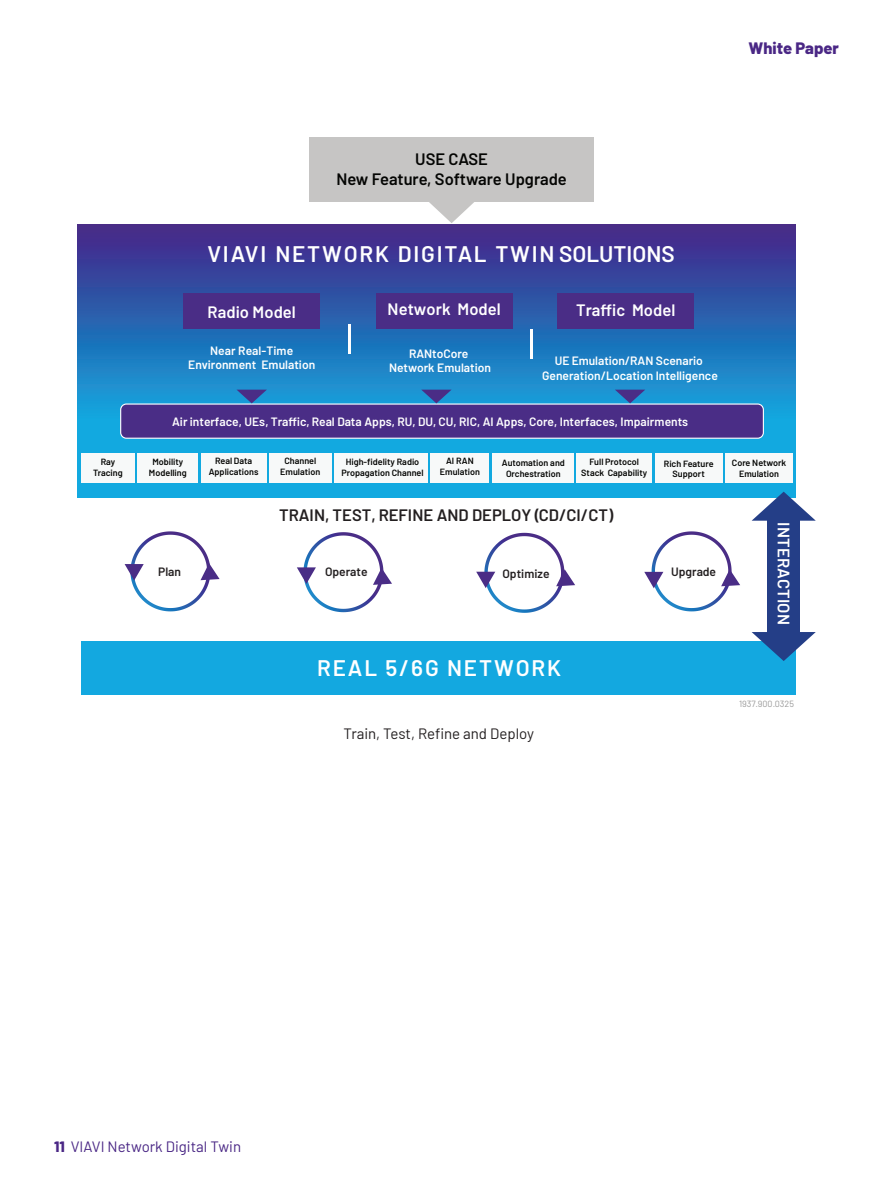
<style>
.page{position:relative;width:893px;height:1191px;background:#fff}
.page>*{position:absolute;margin:0;border:0;box-sizing:border-box;transform-origin:0 0}
.t1{font:600 22.5px "Barlow";letter-spacing:.08em;color:#fff}
.t2{font:600 16.5px "Barlow";letter-spacing:.005em;color:#fff}
.t3{font:600 16.5px "Barlow";letter-spacing:-.005em;color:#231f20}
.t4{font:600 16.5px/19.8px "Barlow";color:#040503;text-align:center}
.t5{font:800 16.5px "Barlow";color:#4a2785}
.t6{font:15px "Barlow";color:#231f20}
.t7{font:15px "Barlow";color:#4a2785}
.t8{font:600 12px/14.4px "Barlow";letter-spacing:-.005em;color:#fff;text-align:center}
.t9{font:600 12px "Barlow";letter-spacing:-.005em;color:#231f20}
.t10{font:600 9px/10.8px "Barlow";color:#040503;text-align:center}
.t11{font:9px "Barlow";color:#999}
.s1{font-weight:800}
</style>
<div class="page">
<div style="left:309px;top:137px;width:285px;height:64px;background:#c6c5c4"></div>
<svg style="left:77px;top:225px;width:718px;height:272px;background:#286cb6"></svg>
<div style="left:269px;top:453px;width:63px;height:29px;background:#f7f9f9"></div>
<div style="left:334px;top:453px;width:94px;height:29px;background:#f7f9f9"></div>
<div style="left:430px;top:453px;width:59px;height:29px;background:#f7f9f9"></div>
<div style="left:492px;top:453px;width:82px;height:29px;background:#f7f9f9"></div>
<div style="left:138px;top:453px;width:60px;height:29px;background:#f7f9f9"></div>
<div style="left:576px;top:453px;width:76px;height:29px;background:#f7f9f9"></div>
<div style="left:655px;top:453px;width:67px;height:29px;background:#f7f9f9"></div>
<div style="left:725px;top:453px;width:68px;height:29px;background:#f7f9f9"></div>
<hr style="left:530px;top:329px;width:2px;height:29px;background:#fefefe">
<hr style="left:349px;top:325px;width:2px;height:29px;background:#fefefe">
<div style="left:201px;top:453px;width:65px;height:29px;background:#f7f9f9"></div>
<div style="left:121px;top:404px;width:642px;height:34px;background:#4a2d86;border-radius:6px"></div>
<div style="left:120px;top:403px;width:644px;height:36px;border:1px solid #fff;border-radius:6px"></div>
<svg style="left:644px;top:531px;width:96px;height:80px"></svg>
<svg style="left:476px;top:533px;width:99px;height:80px"></svg>
<svg style="left:297px;top:532px;width:95px;height:80px"></svg>
<svg style="left:125px;top:531px;width:95px;height:80px"></svg>
<svg style="left:236px;top:389px;width:31px;height:14px"></svg>
<svg style="left:421px;top:389px;width:31px;height:14px"></svg>
<svg style="left:615px;top:389px;width:30px;height:14px"></svg>
<div style="left:81px;top:453px;width:54px;height:29px;background:#f7f9f9"></div>
<div style="left:81px;top:641px;width:715px;height:54px;background:#13a8e0"></div>
<div style="left:184px;top:293px;width:136px;height:35px;background:#4a2d86"></div>
<div style="left:376px;top:293px;width:136px;height:35px;background:#4a2d86"></div>
<div style="left:558px;top:293px;width:136px;height:35px;background:#4a2d86"></div>
<svg style="left:421px;top:201px;width:61px;height:22px"></svg>
<div style="left:768px;top:519px;width:32px;height:114px;background:#243e87"></div>
<svg style="left:752px;top:632px;width:64px;height:29px"></svg>
<svg style="left:752px;top:491px;width:63px;height:29px"></svg>
<h2 class="t5" style="left:749px;top:35px;width:92px">White Paper</h2>
<p class="t4" style="left:336px;top:148px;width:232px">USE CASE<br>New Feature, Software Upgrade</p>
<p class="t1" style="left:207px;top:237px;width:469px">VIAVI NETWORK DIGITAL TWIN SOLUTIONS</p>
<p class="t2" style="left:208px;top:300px;width:90px">Radio Model</p>
<p class="t2" style="left:388px;top:296px;width:115px">Network Model</p>
<p class="t2" style="left:576px;top:298px;width:101px">Traffic Model</p>
<p class="t8" style="left:188px;top:342px;width:129px">Near Real-Time<br>Environment Emulation</p>
<p class="t8" style="left:389px;top:345px;width:104px">RANtoCore<br>Network Emulation</p>
<p class="t8" style="left:542px;top:353px;width:177px">UE Emulation/RAN Scenario<br>Generation/Location Intelligence</p>
<p class="t8" style="left:172px;top:413px;width:518px">Air interface, UEs, Traffic, Real Data Apps, RU, DU, CU, RIC, AI Apps, Core, Interfaces, Impairments</p>
<p class="t10" style="left:93px;top:455px;width:31px">Ray<br>Tracing</p>
<p class="t10" style="left:149px;top:455px;width:39px">Mobility<br>Modelling</p>
<p class="t10" style="left:209px;top:454px;width:51px">Real Data<br>Applications</p>
<p class="t10" style="left:280px;top:455px;width:41px">Channel<br>Emulation</p>
<p class="t10" style="left:341px;top:455px;width:84px">High-fidelity Radio<br>Propagation Channel</p>
<p class="t10" style="left:440px;top:455px;width:41px">AI RAN<br>Emulation</p>
<p class="t10" style="left:502px;top:456px;width:65px">Automation and<br>Orchestration</p>
<p class="t10" style="left:581px;top:455px;width:67px">Full Protocol<br>Stack Capability</p>
<p class="t10" style="left:664px;top:457px;width:51px">Rich Feature<br>Support</p>
<p class="t10" style="left:732px;top:456px;width:56px">Core Network<br>Emulation</p>
<p class="t3" style="left:279px;top:503px;width:336px">TRAIN, TEST, REFINE AND DEPLOY (CD/CI/CT)</p>
<p class="t9" style="left:158px;top:562px;width:24px">Plan</p>
<p class="t9" style="left:325px;top:562px;width:44px">Operate</p>
<p class="t9" style="left:502px;top:565px;width:49px">Optimize</p>
<p class="t9" style="left:671px;top:562px;width:46px">Upgrade</p>
<p class="t1" style="left:317px;top:651px;width:245px">REAL 5/6G NETWORK</p>
<p class="t6" style="left:344px;top:723px;width:192px">Train, Test, Refine and Deploy</p>
<p class="t2" style="left:796px;top:522px;width:104px;rotate:90deg">INTERACTION</p>
<p class="t11" style="left:739px;top:697px;width:57px">1937.900.0325</p>
<h3 class="t7" style="left:54px;top:1135px;width:189px"><span class="s1">11</span> VIAVI Network Digital Twin</h3>
</div>
